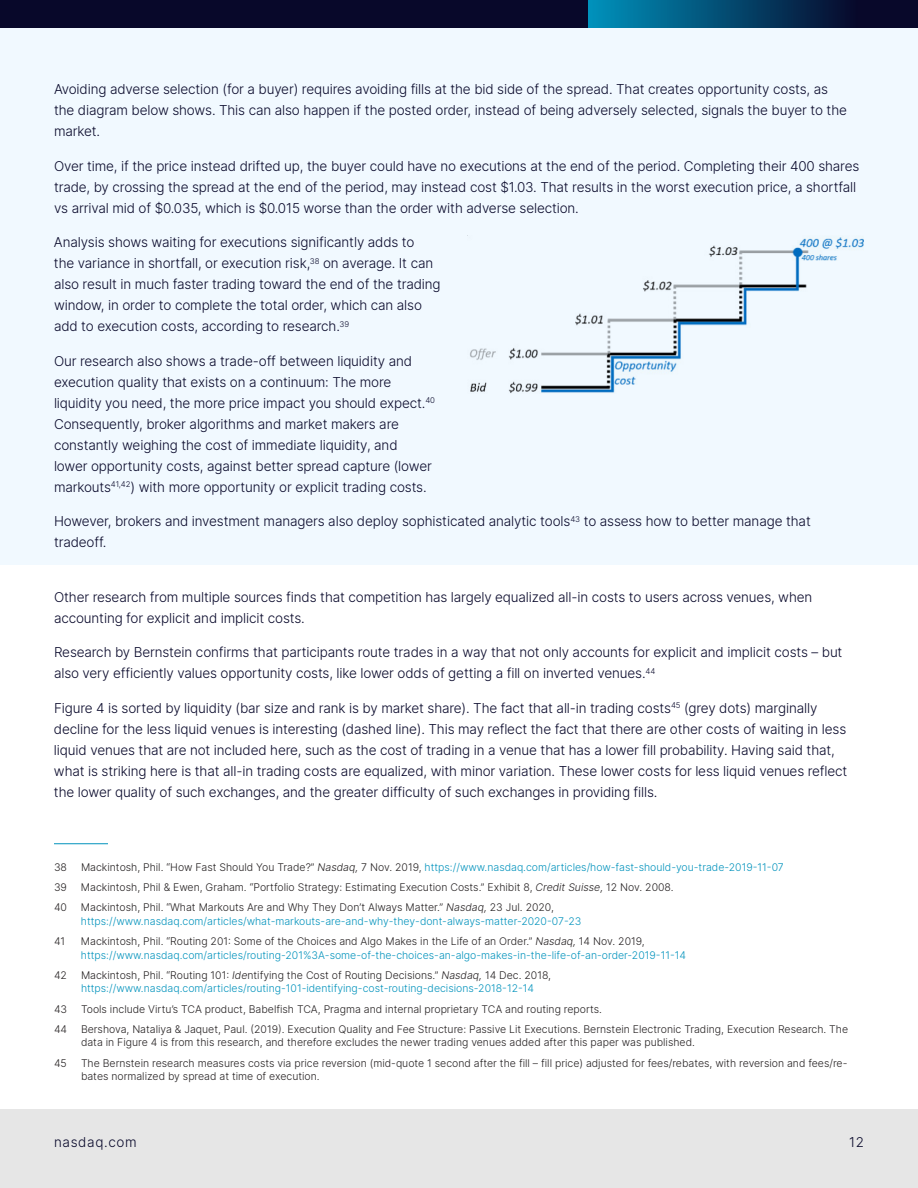
<style>
.page{position:relative;width:918px;height:1188px;background:#fff}
.page>*{position:absolute;margin:0;border:0;box-sizing:border-box;transform-origin:0 0}
.t1{font:300 13.5px/21px "Inter";letter-spacing:-.01em;color:#08082a}
.t2{font:300 13.5px "Inter";letter-spacing:.05em;color:#08082a}
.t3{font:300 10.5px/13.5px "Inter";color:#0092bc}
.t4{font:300 10.5px/13.5px "Inter";color:#231f20}
.s1{color:#231f20}
.s2{font-style:italic;color:#231f20}
.s3{font-style:italic}
</style>
<div class="page">
<div style="left:0;top:0;width:918px;height:565px;background:#f1f9ff"></div>
<hr style="left:54px;top:843px;width:54px;height:1px;background:#0092bc">
<img style="left:470px;top:237px;width:394px;height:156px">
<div style="left:0;top:1109px;width:918px;height:79px;background:#e6e6e6"></div>
<div style="left:0;top:0;width:918px;height:28px;background:#08082a"></div>
<svg style="left:589px;top:0;width:249px;height:28px;background:#035178"></svg>
<p class="t1" style="left:54px;top:79px;width:794px">Avoiding adverse selection (for a buyer) requires avoiding fills at the bid side of the spread. That creates opportunity costs, as the diagram below shows. This can also happen if the posted order, instead of being adversely selected, signals the buyer to the market.</p>
<p class="t1" style="left:54px;top:155px;width:807px">Over time, if the price instead drifted up, the buyer could have no executions at the end of the period. Completing their 400 shares trade, by crossing the spread at the end of the period, may instead cost $1.03. That results in the worst execution price, a shortfall vs arrival mid of $0.035, which is $0.015 worse than the order with adverse selection.</p>
<p class="t1" style="left:54px;top:232px;width:388px">Analysis shows waiting for executions significantly adds to<br>the variance in shortfall, or execution risk,<sup>38</sup> on average. It can also result in much faster trading toward the end of the trading window, in order to complete the total order, which can also add to execution costs, according to research.<sup>39</sup></p>
<p class="t1" style="left:54px;top:350px;width:383px">Our research also shows a trade-off between liquidity and execution quality that exists on a continuum: The more liquidity you need, the more price impact you should expect.<sup>40<br></sup>Consequently, broker algorithms and market makers are constantly weighing the cost of immediate liquidity, and<br>lower opportunity costs, against better spread capture (lower markouts<sup>41,42</sup>) with more opportunity or explicit trading costs.</p>
<p class="t1" style="left:54px;top:511px;width:758px">However, brokers and investment managers also deploy sophisticated analytic tools<sup>43</sup> to assess how to better manage that tradeoff.</p>
<p class="t1" style="left:54px;top:586px;width:760px">Other research from multiple sources finds that competition has largely equalized all-in costs to users across venues, when accounting for explicit and implicit costs.</p>
<p class="t1" style="left:54px;top:642px;width:790px">Research by Bernstein confirms that participants route trades in a way that not only accounts for explicit and implicit costs – but also very efficiently values opportunity costs, like lower odds of getting a fill on inverted venues.<sup>44</sup></p>
<p class="t1" style="left:54px;top:697px;width:795px">Figure 4 is sorted by liquidity (bar size and rank is by market share). The fact that all-in trading costs<sup>45</sup> (grey dots) marginally decline for the less liquid venues is interesting (dashed line). This may reflect the fact that there are other costs of waiting in less liquid venues that are not included here, such as the cost of trading in a venue that has a lower fill probability. Having said that, what is striking here is that all-in trading costs are equalized, with minor variation. These lower costs for less liquid venues reflect the lower quality of such exchanges, and the greater difficulty of such exchanges in providing fills.</p>
<p class="t4" style="left:54px;top:860px;width:15px">38</p>
<p class="t3" style="left:81px;top:860px;width:704px"><span class="s1">Mackintosh, Phil. “How Fast Should You Trade?”</span> <span class="s2">Nasdaq,</span> <span class="s1">7 Nov. 2019,</span> https://www.nasdaq.com/articles/how-fast-should-you-trade-2019-11-07</p>
<p class="t4" style="left:54px;top:880px;width:15px">39</p>
<p class="t4" style="left:81px;top:880px;width:594px">Mackintosh, Phil &amp; Ewen, Graham. “Portfolio Strategy: Estimating Execution Costs.” Exhibit 8, <span class="s3">Credit Suisse,</span> 12 Nov. 2008.</p>
<p class="t4" style="left:54px;top:901px;width:15px">40</p>
<p class="t3" style="left:81px;top:901px;width:502px"><span class="s1">Mackintosh, Phil. “What Markouts Are and Why They Don’t Always Matter.”</span> <span class="s2">Nasdaq,</span> <span class="s1">23 Jul. 2020, </span>https://www.nasdaq.com/articles/what-markouts-are-and-why-they-dont-always-matter-2020-07-23</p>
<p class="t4" style="left:54px;top:934px;width:13px">41</p>
<p class="t3" style="left:81px;top:934px;width:607px"><span class="s1">Mackintosh, Phil. “Routing 201: Some of the Choices and Algo Makes in the Life of an Order.”</span> <span class="s2">Nasdaq,</span> <span class="s1">14 Nov. 2019, </span>https://www.nasdaq.com/articles/routing-201%3A-some-of-the-choices-an-algo-makes-in-the-life-of-an-order-2019-11-14</p>
<p class="t4" style="left:54px;top:968px;width:14px">42</p>
<p class="t3" style="left:81px;top:968px;width:472px"><span class="s1">Mackintosh, Phil. “Routing 101:</span> <span class="s2">Ide</span><span class="s1">ntifying the Cost of Routing Decisions.”</span> <span class="s2">Nasdaq,</span> <span class="s1">14 Dec. 2018, </span>https://www.nasdaq.com/articles/routing-101-identifying-cost-routing-decisions-2018-12-14</p>
<p class="t4" style="left:54px;top:1002px;width:15px">43</p>
<p class="t4" style="left:81px;top:1002px;width:523px">Tools include Virtu’s TCA product, Babelfish TCA, Pragma and internal proprietary TCA and routing reports.</p>
<p class="t4" style="left:54px;top:1022px;width:15px">44</p>
<p class="t4" style="left:81px;top:1022px;width:769px">Bershova, Nataliya &amp; Jaquet, Paul. (2019). Execution Quality and Fee Structure: Passive Lit Executions. Bernstein Electronic Trading, Execution Research. The data in Figure 4 is from this research, and therefore excludes the newer trading venues added after this paper was published.</p>
<p class="t4" style="left:54px;top:1056px;width:14px">45</p>
<p class="t4" style="left:81px;top:1056px;width:768px">The Bernstein research measures costs via price reversion (mid-quote 1 second after the fill – fill price) adjusted for fees/rebates, with reversion and fees/re&shy;bates normalized by spread at time of execution.</p>
<p class="t2" style="left:54px;top:1133px;width:84px">nasdaq.com</p>
<p class="t1" style="left:849px;top:1132px;width:16px">12</p>
</div>
